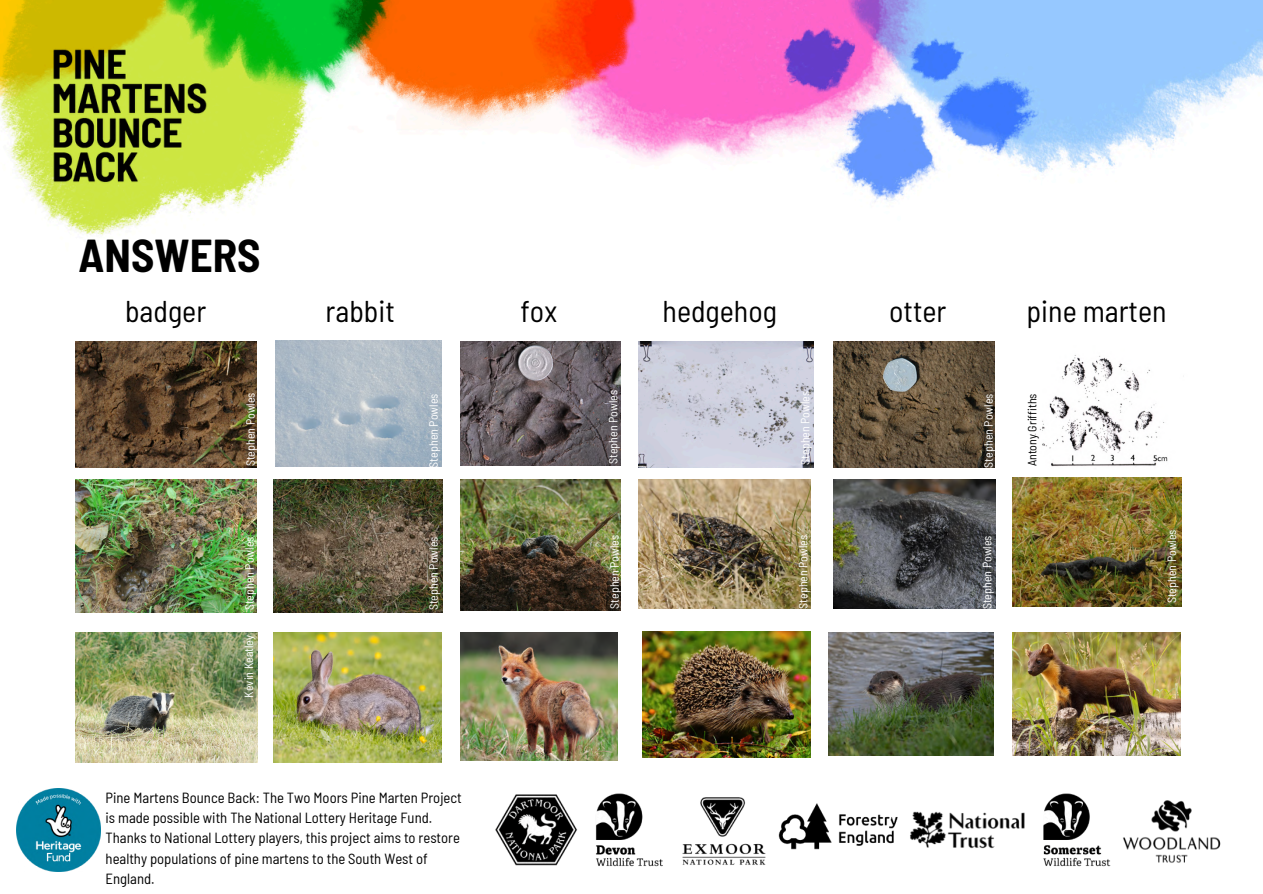
<style>
.page{position:relative;width:1263px;height:894px;background:#fff}
.page>*{position:absolute;margin:0;border:0;box-sizing:border-box;transform-origin:0 0}
.t1{font:700 semi-condensed 45px "Barlow";color:#000}
.t2{font:semi-condensed 30px "Barlow";color:#000}
.t3{font:semi-condensed 14.7px/20.2px "Barlow";color:#000}
.t4{font:semi-condensed 12px "Barlow";color:#fff}
.t5{font:semi-condensed 12px "Barlow";color:#000}
</style>
<div class="page">
<img style="left:0;top:0;width:1263px;height:872px">
<img style="left:75px;top:631px;width:182px;height:131px">
<img style="left:75px;top:341px;width:181px;height:126px">
<img style="left:75px;top:479px;width:181px;height:133px">
<img style="left:461px;top:341px;width:159px;height:124px">
<img style="left:461px;top:479px;width:160px;height:131px">
<img style="left:638px;top:479px;width:173px;height:129px">
<img style="left:638px;top:341px;width:176px;height:126px">
<img style="left:833px;top:479px;width:162px;height:129px">
<img style="left:833px;top:341px;width:161px;height:126px">
<img style="left:275px;top:341px;width:167px;height:126px">
<img style="left:273px;top:479px;width:169px;height:133px">
<img style="left:1012px;top:477px;width:169px;height:129px">
<img style="left:273px;top:631px;width:168px;height:131px">
<img style="left:461px;top:631px;width:156px;height:129px">
<img style="left:642px;top:631px;width:168px;height:111px">
<img style="left:1012px;top:631px;width:168px;height:111px">
<img style="left:1012px;top:345px;width:176px;height:124px">
<img style="left:829px;top:631px;width:164px;height:111px">
<img style="left:17px;top:788px;width:83px;height:83px">
<img style="left:491px;top:742px;width:760px;height:130px">
<p class="t1" style="left:79px;top:227px;width:183px">ANSWERS</p>
<p class="t2" style="left:125px;top:291px;width:83px">badger</p>
<p class="t2" style="left:326px;top:291px;width:71px">rabbit</p>
<p class="t2" style="left:520px;top:291px;width:38px">fox</p>
<p class="t2" style="left:663px;top:291px;width:116px">hedgehog</p>
<p class="t2" style="left:889px;top:291px;width:59px">otter</p>
<p class="t2" style="left:1026px;top:291px;width:142px">pine marten</p>
<p class="t4" style="left:606px;top:464px;width:75px;rotate:-90deg">Stephen Powles</p>
<p class="t4" style="left:981px;top:467px;width:75px;rotate:-90deg">Stephen Powles</p>
<p class="t4" style="left:243px;top:466px;width:75px;rotate:-90deg">Stephen Powles</p>
<p class="t4" style="left:798px;top:464px;width:75px;rotate:-90deg">Stephen Powles</p>
<p class="t4" style="left:426px;top:467px;width:75px;rotate:-90deg">Stephen Powles</p>
<p class="t5" style="left:1025px;top:466px;width:74px;rotate:-90deg">Antony Griffiths</p>
<p class="t4" style="left:242px;top:610px;width:75px;rotate:-90deg">Stephen Powles</p>
<p class="t4" style="left:241px;top:697px;width:64px;rotate:-90deg">Kevin Keatley</p>
<p class="t4" style="left:426px;top:610px;width:75px;rotate:-90deg">Stephen Powles</p>
<h3 class="t3" style="left:106px;top:786px;width:358px">Pine Martens Bounce Back: The Two Moors Pine Marten Project is made possible with The National Lottery Heritage Fund.<br>Thanks to National Lottery players, this project aims to restore healthy populations of pine martens to the South West of England.</h3>
<p class="t4" style="left:607px;top:608px;width:75px;rotate:-90deg">Stephen Powles</p>
<p class="t4" style="left:795px;top:608px;width:75px;rotate:-90deg">Stephen Powles</p>
<p class="t4" style="left:979px;top:609px;width:75px;rotate:-90deg">Stephen Powles</p>
<p class="t4" style="left:1164px;top:603px;width:75px;rotate:-90deg">Stephen Powles</p>
</div>
